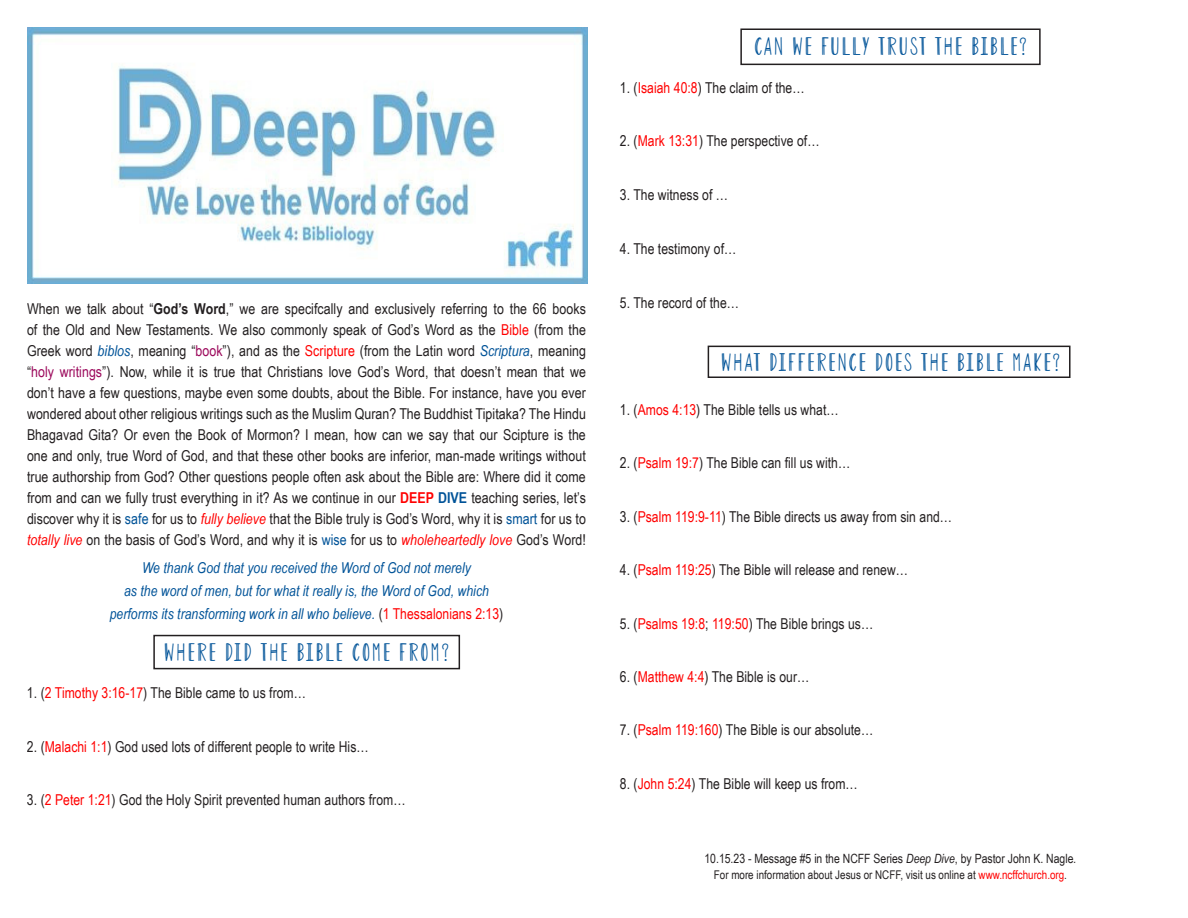
<style>
.page{position:relative;width:1188px;height:918px;background:#fff}
.page>*{position:absolute;margin:0;border:0;box-sizing:border-box;transform-origin:0 0}
.t1{font:25.5px "Lemonade";letter-spacing:.09em;color:#005398}
.t2{font:15px/21px "Arial Narrow";letter-spacing:.005em;color:#231f20;text-align:justify}
.t3{font:italic 15px "Arial Narrow";letter-spacing:.005em;color:#005398}
.t4{font:12.75px "Arial Narrow";color:#231f20}
.t5{font:12px "Arial Narrow";color:#231f20}
.s1{font-weight:700}
.s2{color:#f00}
.s3{font-style:italic;color:#005398}
.s4{color:#9c095c}
.s5{font-weight:700;color:#f00}
.s6{font-weight:700;color:#005398}
.s7{color:#005398}
.s8{font-style:italic;color:#f00}
.s9{font-style:normal;color:#231f20}
.s10{font-style:normal;color:#f00}
.s11{font-style:italic}
</style>
<div class="page">
<div style="left:740px;top:28px;width:301px;height:37px;border:2px solid #231f20"></div>
<div style="left:153px;top:635px;width:307px;height:34px;border:2px solid #231f20"></div>
<div style="left:708px;top:346px;width:363px;height:32px;border:2px solid #231f20"></div>
<img style="left:27px;top:27px;width:561px;height:257px">
<p class="t2" style="left:27px;top:298px;width:561px">When we talk about “<span class="s1">God’s Word</span>,” we are specifcally and exclusively referring to the 66 books of the Old and New Testaments. We also commonly speak of God’s Word as the <span class="s2">Bible</span> (from the Greek word <span class="s3">biblos</span>, meaning “<span class="s4">book</span>”), and as the <span class="s2">Scripture</span> (from the Latin word <span class="s3">Scriptura</span>, meaning “<span class="s4">holy writings</span>”). Now, while it is true that Christians love God’s Word, that doesn’t mean that we don’t have a few questions, maybe even some doubts, about the Bible. For instance, have you ever wondered about other religious writings such as the Muslim Quran? The Buddhist Tipitaka? The Hindu Bhagavad Gita? Or even the Book of Mormon? I mean, how can we say that our Scipture is the one and only, true Word of God, and that these other books are inferior, man-made writings without true authorship from God? Other questions people often ask about the Bible are: Where did it come from and can we fully trust everything in it? As we continue in our <span class="s5">DEEP</span> <span class="s6">DIVE</span> teaching series, let’s discover why it is <span class="s7">safe</span> for us to <span class="s8">fully believe</span> that the Bible truly is God’s Word, why it is <span class="s7">smart</span> for us to <span class="s8">totally live</span> on the basis of God’s Word, and why it is <span class="s7">wise</span> for us to <span class="s8">wholeheartedly love</span> God’s Word!</p>
<p class="t3" style="left:142px;top:557px;width:330px">We thank God that you received the Word of God not merely</p>
<p class="t3" style="left:124px;top:580px;width:366px">as the word of men, but for what it really is, the Word of God, which</p>
<p class="t3" style="left:110px;top:603px;width:395px">performs its transforming work in all who believe. <span class="s9">(</span><span class="s10">1 Thessalonians 2:13</span><span class="s9">)</span></p>
<p class="t1" style="left:164px;top:642px;width:286px">WHERE DID THE BIBLE COME FROM?</p>
<p class="t2" style="left:27px;top:682px;width:280px">1. (<span class="s2">2 Timothy 3:16-17</span>) The Bible came to us from…</p>
<p class="t2" style="left:27px;top:735px;width:343px">2. (<span class="s2">Malachi 1:1</span>) God used lots of different people to write His…</p>
<p class="t2" style="left:27px;top:789px;width:380px">3. (<span class="s2">2 Peter 1:21</span>) God the Holy Spirit prevented human authors from…</p>
<p class="t1" style="left:754px;top:37px;width:274px">CAN WE FULLY TRUST THE BIBLE?</p>
<p class="t2" style="left:620px;top:76px;width:186px">1. (<span class="s2">Isaiah 40:8</span>) The claim of the…</p>
<p class="t2" style="left:620px;top:130px;width:201px">2. (<span class="s2">Mark 13:31</span>) The perspective of…</p>
<p class="t2" style="left:620px;top:184px;width:110px">3. The witness of …</p>
<p class="t2" style="left:620px;top:237px;width:118px">4. The testimony of…</p>
<p class="t2" style="left:620px;top:291px;width:121px">5. The record of the…</p>
<p class="t1" style="left:721px;top:352px;width:340px">WHAT DIFFERENCE DOES THE BIBLE MAKE?</p>
<p class="t2" style="left:620px;top:399px;width:220px">1. (<span class="s2">Amos 4:13</span>) The Bible tells us what…</p>
<p class="t2" style="left:620px;top:452px;width:232px">2. (<span class="s2">Psalm 19:7</span>) The Bible can fill us with…</p>
<p class="t2" style="left:620px;top:505px;width:334px">3. (<span class="s2">Psalm 119:9-11</span>) The Bible directs us away from sin and…</p>
<p class="t2" style="left:620px;top:559px;width:290px">4. (<span class="s2">Psalm 119:25</span>) The Bible will release and renew…</p>
<p class="t2" style="left:620px;top:612px;width:255px">5. (<span class="s2">Psalms 19:8</span>; <span class="s2">119:50</span>) The Bible brings us…</p>
<p class="t2" style="left:620px;top:666px;width:191px">6. (<span class="s2">Matthew 4:4</span>) The Bible is our…</p>
<p class="t2" style="left:620px;top:719px;width:255px">7. (<span class="s2">Psalm 119:160</span>) The Bible is our absolute…</p>
<p class="t2" style="left:620px;top:772px;width:239px">8. (<span class="s2">John 5:24</span>) The Bible will keep us from…</p>
<p class="t4" style="left:704px;top:849px;width:373px">10.15.23 - Message #5 in the NCFF Series <span class="s11">Deep Dive</span>, by Pastor John K. Nagle<span class="s11">.</span></p>
<p class="t5" style="left:714px;top:865px;width:355px">For more information about Jesus or NCFF, visit us online at <span class="s2">www.ncffchurch.org</span>.</p>
</div>
